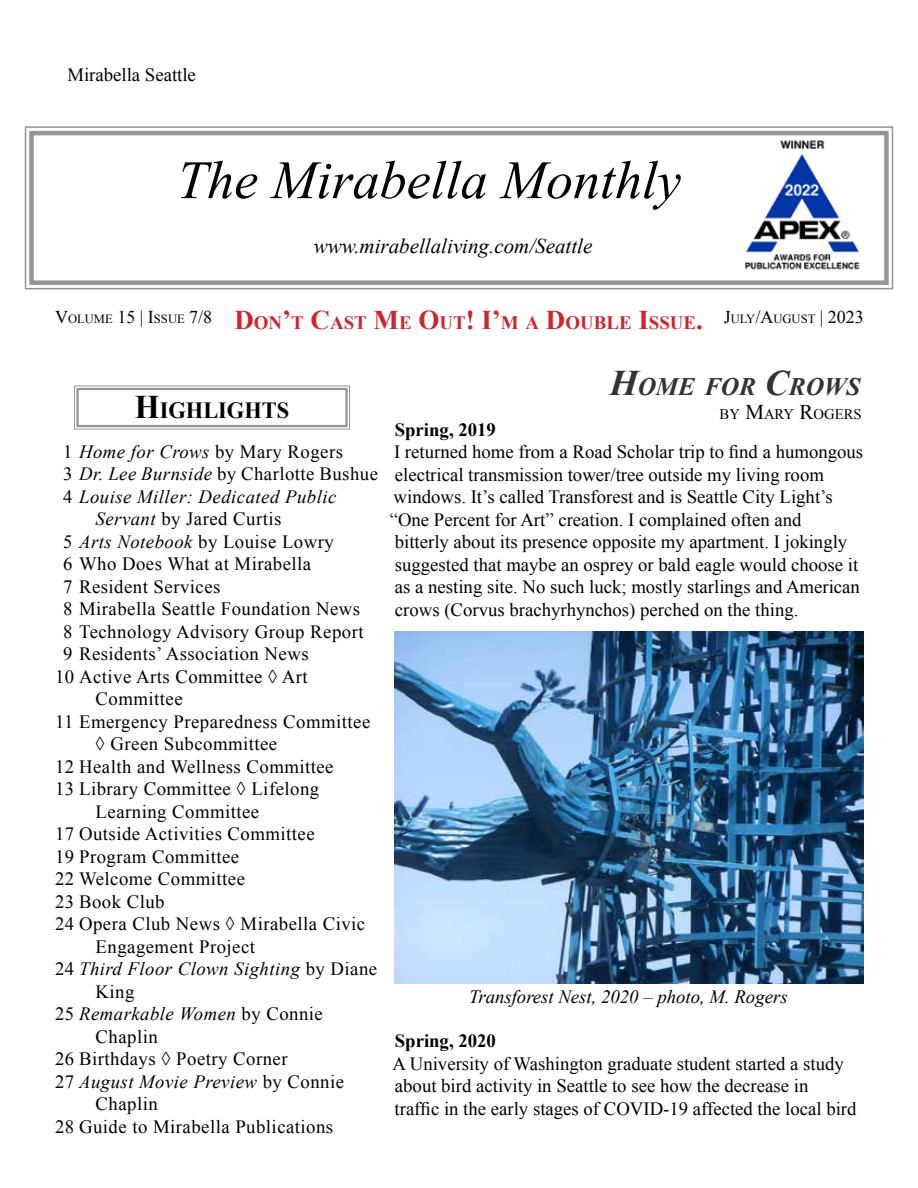
<style>
.page{position:relative;width:918px;height:1188px;background:#fff}
.page>*{position:absolute;margin:0;border:0;box-sizing:border-box;transform-origin:0 0}
.t1{font:italic 54px "Times New Roman";color:#000}
.t2{font:italic 700 25.2px "Times New Roman";color:#333}
.t3{font:700 23.1px "Times New Roman";color:#000}
.t4{font:italic 21px "Times New Roman";color:#000}
.t5{font:700 18.9px "Times New Roman";color:#d2232a}
.t6{font:18.75px "Times New Roman";letter-spacing:.025em;color:#000}
.t7{font:18.75px/22.5px "Times New Roman";color:#000}
.t8{font:italic 18.75px "Times New Roman";letter-spacing:.025em;color:#000}
.t9{font:italic 18.75px "Times New Roman";color:#000}
.t10{font:700 18.75px "Times New Roman";color:#000}
.t11{font:18px "Times New Roman";color:#000}
.t12{font:14.7px "Times New Roman";color:#000}
.t13{font:12.6px "Times New Roman";color:#000}
.s1{font-size:18px}
.s2{font-size:12.6px}
.s3{font-size:27px}
.s4{font-size:33px}
.s5{font-style:italic}
.s6{font-style:normal}
.s7{font-size:36px}
.s8{font-size:21px}
</style>
<div class="page">
<svg style="left:24px;top:126px;width:870px;height:164px"></svg>
<div style="left:29px;top:131px;width:860px;height:154px;border:4px solid #939598"></div>
<img style="left:743px;top:138px;width:122px;height:138px">
<svg style="left:74px;top:385px;width:276px;height:45px"></svg>
<div style="left:76px;top:388px;width:272px;height:39px;border:2px solid #939598"></div>
<img style="left:394px;top:631px;width:470px;height:353px">
<p class="t7" style="left:67px;top:63px;width:130px">Mirabella Seattle</p>
<h1 class="t1" style="left:177px;top:143px;width:505px">The Mirabella Monthly</h1>
<p class="t4" style="left:314px;top:232px;width:280px">www.mirabellaliving.com/Seattle</p>
<p class="t13" style="left:55px;top:310px;width:159px"><span class="s1">V</span>OLUME <span class="s1">15 | I</span>SSUE <span class="s1">7/8</span></p>
<p class="t11" style="left:724px;top:305px;width:142px">J<span class="s2">ULY</span>/A<span class="s2">UGUST</span> | 2023</p>
<p class="t5" style="left:234px;top:309px;width:470px"><span class="s3">D</span>ON<span class="s3">’</span>T <span class="s3">C</span>AST <span class="s3">M</span>E <span class="s3">O</span>UT<span class="s3">! I’</span>M A <span class="s3">D</span>OUBLE <span class="s3">I</span>SSUE<span class="s3">.</span></p>
<p class="t3" style="left:135px;top:395px;width:156px"><span class="s4">H</span>IGHLIGHTS</p>
<p class="t6" style="left:63px;top:439px;width:281px">1 <span class="s5">Home for Crows</span> by Mary Rogers</p>
<p class="t6" style="left:63px;top:462px;width:316px">3 <span class="s5">Dr. Lee Burnside</span> by Charlotte Bushue</p>
<p class="t8" style="left:63px;top:484px;width:275px"><span class="s6">4</span> Louise Miller: Dedicated Public</p>
<p class="t6" style="left:96px;top:507px;width:187px"><span class="s5">Servant</span> by Jared Curtis</p>
<p class="t6" style="left:63px;top:529px;width:272px">5 <span class="s5">Arts Notebook</span> by Louise Lowry</p>
<p class="t6" style="left:63px;top:552px;width:250px">6 Who Does What at Mirabella</p>
<p class="t6" style="left:63px;top:574px;width:159px">7 Resident Services</p>
<p class="t6" style="left:63px;top:597px;width:298px">8 Mirabella Seattle Foundation News</p>
<p class="t6" style="left:63px;top:619px;width:302px">8 Technology Advisory Group Report</p>
<p class="t6" style="left:63px;top:642px;width:247px">9 Residents’ Association News</p>
<p class="t6" style="left:55px;top:664px;width:254px">10 Active Arts Committee ◊ Art</p>
<p class="t6" style="left:96px;top:687px;width:89px">Committee</p>
<p class="t6" style="left:55px;top:709px;width:317px">11 Emergency Preparedness Committee</p>
<p class="t6" style="left:96px;top:732px;width:183px">◊ Green Subcommittee</p>
<p class="t6" style="left:55px;top:754px;width:280px">12 Health and Wellness Committee</p>
<p class="t6" style="left:55px;top:777px;width:266px">13 Library Committee ◊ Lifelong</p>
<p class="t6" style="left:96px;top:799px;width:165px">Learning Committee</p>
<p class="t6" style="left:55px;top:822px;width:261px">17 Outside Activities Committee</p>
<p class="t6" style="left:55px;top:844px;width:186px">19 Program Committee</p>
<p class="t6" style="left:55px;top:867px;width:191px">22 Welcome Committee</p>
<p class="t6" style="left:55px;top:889px;width:111px">23 Book Club</p>
<p class="t6" style="left:55px;top:912px;width:312px">24 Opera Club News ◊ Mirabella Civic</p>
<p class="t6" style="left:96px;top:934px;width:161px">Engagement Project</p>
<p class="t8" style="left:55px;top:956px;width:324px"><span class="s6">24</span> Third Floor Clown Sighting <span class="s6">by Diane</span></p>
<p class="t7" style="left:96px;top:980px;width:40px">King</p>
<p class="t8" style="left:55px;top:1001px;width:269px"><span class="s6">25</span> Remarkable Women <span class="s6">by Connie</span></p>
<p class="t6" style="left:96px;top:1024px;width:64px">Chaplin</p>
<p class="t6" style="left:55px;top:1047px;width:234px">26 Birthdays ◊ Poetry Corner</p>
<p class="t8" style="left:55px;top:1069px;width:290px"><span class="s6">27</span> August Movie Preview <span class="s6">by Connie</span></p>
<p class="t6" style="left:96px;top:1092px;width:64px">Chaplin</p>
<p class="t6" style="left:55px;top:1114px;width:280px">28 Guide to Mirabella Publications</p>
<h2 class="t2" style="left:610px;top:369px;width:252px"><span class="s7">H</span>OME FOR <span class="s7">C</span>ROWS</h2>
<p class="t12" style="left:720px;top:404px;width:144px">BY <span class="s8">M</span>ARY <span class="s8">R</span>OGERS</p>
<p class="t10" style="left:395px;top:416px;width:103px">Spring, 2019</p>
<p class="t7" style="left:390px;top:440px;width:475px">I returned home from a Road Scholar trip to find a humongous electrical transmission tower/tree outside my living room windows. It’s called Transforest and is Seattle City Light’s “One Percent for Art” creation. I complained often and<br>bitterly about its presence opposite my apartment. I jokingly suggested that maybe an osprey or bald eagle would choose it as a nesting site. No such luck; mostly starlings and American crows (Corvus brachyrhynchos) perched on the thing.</p>
<p class="t9" style="left:469px;top:984px;width:320px">Transforest Nest, 2020 – photo, M. Rogers</p>
<p class="t10" style="left:395px;top:1028px;width:103px">Spring, 2020</p>
<p class="t7" style="left:393px;top:1052px;width:465px">A University of Washington graduate student started a study about bird activity in Seattle to see how the decrease in<br>traffic in the early stages of COVID-19 affected the local bird</p>
</div>
